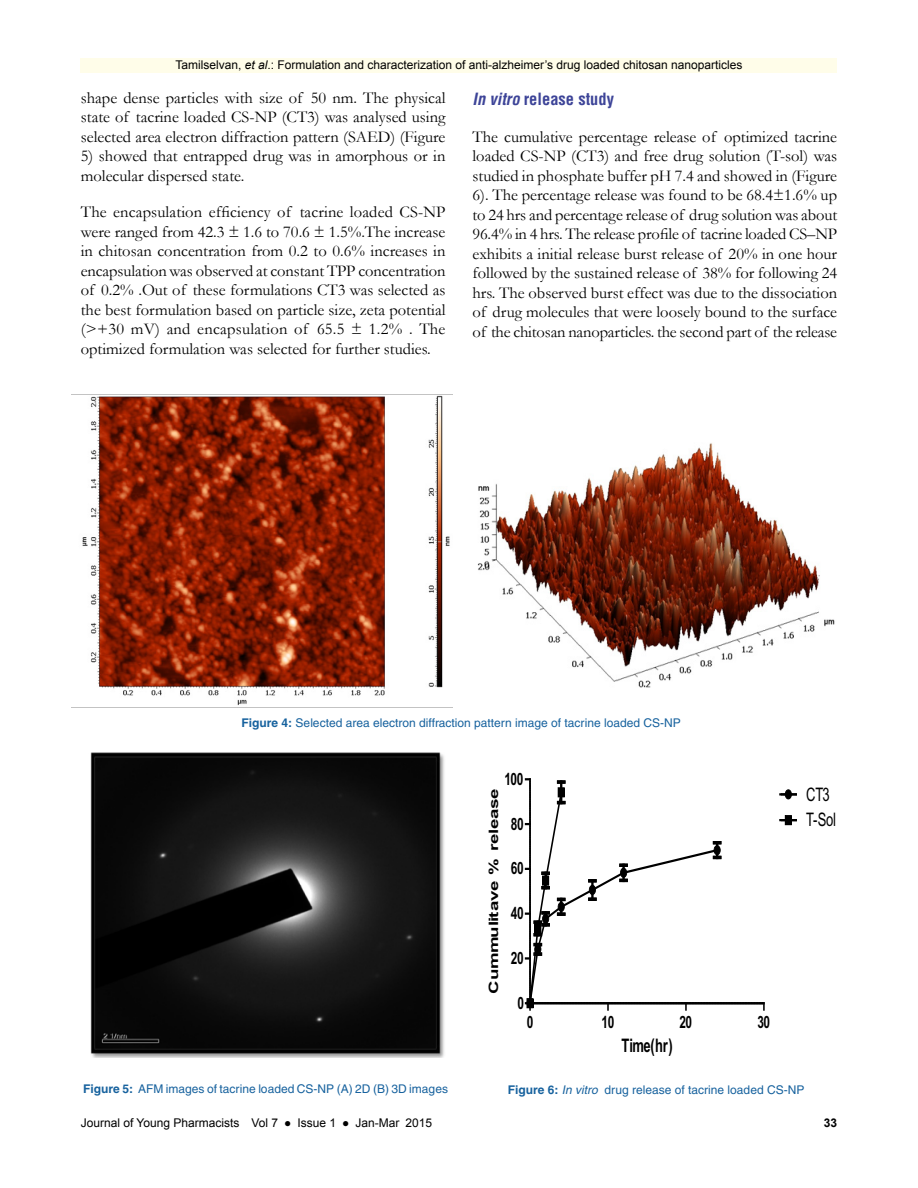
<style>
.page{position:relative;width:918px;height:1188px;background:#fff}
.page>*{position:absolute;margin:0;border:0;box-sizing:border-box;transform-origin:0 0}
.t1{font:18.6px/25.8px "Arial";letter-spacing:-.01em;color:#000;scale:.7 1}
.t2{font:700 18.6px "Arial";letter-spacing:-.025em;color:#000;scale:.7 1}
.t3{font:700 16.95px "Arial";letter-spacing:-.03em;color:#000;scale:.7 1}
.t4{font:16.5px/19.5px "Garamond";color:#000;text-align:justify}
.t5{font:700 condensed 16.5px "Helvetica CE";color:#3d4498}
.t6{font:700 13.05px "Arial";letter-spacing:-.015em;color:#000;scale:1.44 1}
.t7{font:12px "Helvetica";color:#17629e}
.t8{font:12px "Arial";color:#000}
.t9{font:700 12px "Arial";color:#000}
.s1{font-style:italic}
.s2{font-weight:700}
</style>
<div class="page">
<div style="left:81px;top:59px;width:756px;height:14px;background:#fffde9"></div>
<img style="left:72px;top:394px;width:381px;height:312px">
<img style="left:477px;top:443px;width:358px;height:245px">
<svg style="left:526px;top:778px;width:239px;height:232px"></svg>
<div style="left:527px;top:999px;width:6px;height:9px;background:#000"></div>
<div style="left:535px;top:924px;width:6px;height:9px;background:#000"></div>
<div style="left:543px;top:876px;width:6px;height:9px;background:#000"></div>
<div style="left:542px;top:876px;width:7px;height:9px;border:1px solid #000"></div>
<div style="left:558px;top:788px;width:6px;height:9px;background:#000"></div>
<svg style="left:780px;top:793px;width:17px;height:2px"></svg>
<div style="left:785px;top:790px;width:6px;height:9px;background:#000;border-radius:50%"></div>
<div style="left:785px;top:790px;width:7px;height:9px;border:1px solid #000;border-radius:50%"></div>
<svg style="left:780px;top:819px;width:17px;height:2px"></svg>
<div style="left:785px;top:816px;width:6px;height:9px;background:#000"></div>
<div style="left:785px;top:816px;width:7px;height:9px;border:1px solid #000"></div>
<img style="left:90px;top:752px;width:354px;height:305px">
<p class="t8" style="left:175px;top:57px;width:569px">Tamilselvan, <span class="s1">et al</span>.: Formulation and characterization of anti-alzheimer’s drug loaded chitosan nanoparticles</p>
<p class="t4" style="left:81px;top:87px;width:366px">shape dense particles with size of 50 nm. The physical state of tacrine loaded CS-NP (CT3) was analysed using selected area electron diffraction pattern (SAED) (Figure</p>
<p class="t4" style="left:81px;top:146px;width:366px">5) showed that entrapped drug was in amorphous or in molecular dispersed state.</p>
<p class="t4" style="left:81px;top:202px;width:366px">The encapsulation efficiency of tacrine loaded CS-NP were ranged from 42.3 ± 1.6 to 70.6 ± 1.5%.The increase in chitosan concentration from 0.2 to 0.6% increases in encapsulation was observed at constant TPP concentration of 0.2% .Out of these formulations CT3 was selected as the best formulation based on particle size, zeta potential (&gt;+30 mV) and encapsulation of 65.5 ± 1.2% . The optimized formulation was selected for further studies.</p>
<p class="t5" style="left:472px;top:89px;width:143px"><span class="s1">In vitro</span> release study</p>
<p class="t4" style="left:472px;top:126px;width:366px">The cumulative percentage release of optimized tacrine loaded CS-NP (CT3) and free drug solution (T-sol) was studied in phosphate buffer pH 7.4 and showed in (Figure 6). The percentage release was found to be 68.4±1.6% up to 24 hrs and percentage release of drug solution was about 96.4% in 4 hrs. The release profile of tacrine loaded CS–NP exhibits a initial release burst release of 20% in one hour followed by the sustained release of 38% for following 24 hrs. The observed burst effect was due to the dissociation of drug molecules that were loosely bound to the surface of the chitosan nanoparticles. the second part of the release</p>
<p class="t7" style="left:242px;top:716px;width:441px"><span class="s2">Figure 4:</span> Selected area electron diffraction pattern image of tacrine loaded CS-NP</p>
<p class="t3" style="left:504px;top:769px;width:29px">100</p>
<p class="t6" style="left:486px;top:994px;width:144px;rotate:-90deg">Cummulitave % release</p>
<p class="t3" style="left:511px;top:814px;width:20px">80</p>
<p class="t3" style="left:511px;top:859px;width:20px">60</p>
<p class="t3" style="left:511px;top:903px;width:20px">40</p>
<p class="t3" style="left:511px;top:948px;width:20px">20</p>
<p class="t3" style="left:517px;top:993px;width:11px">0</p>
<p class="t3" style="left:527px;top:1012px;width:11px">0</p>
<p class="t3" style="left:601px;top:1012px;width:20px">10</p>
<p class="t3" style="left:679px;top:1012px;width:20px">20</p>
<p class="t3" style="left:757px;top:1012px;width:20px">30</p>
<p class="t2" style="left:622px;top:1034px;width:75px">Time(hr)</p>
<p class="t1" style="left:806px;top:781px;width:45px">CT3<br>T-Sol</p>
<p class="t7" style="left:83px;top:1082px;width:366px"><span class="s2">Figure 5:</span> AFM images of tacrine loaded CS-NP (A) 2D (B) 3D images</p>
<p class="t7" style="left:508px;top:1083px;width:298px"><span class="s2">Figure 6:</span> <span class="s1">In vitro</span> drug release of tacrine loaded CS-NP</p>
<p class="t8" style="left:81px;top:1115px;width:353px">Journal of Young Pharmacists Vol 7 ● Issue 1 ● Jan-Mar 2015</p>
<p class="t9" style="left:824px;top:1115px;width:15px">33</p>
</div>
